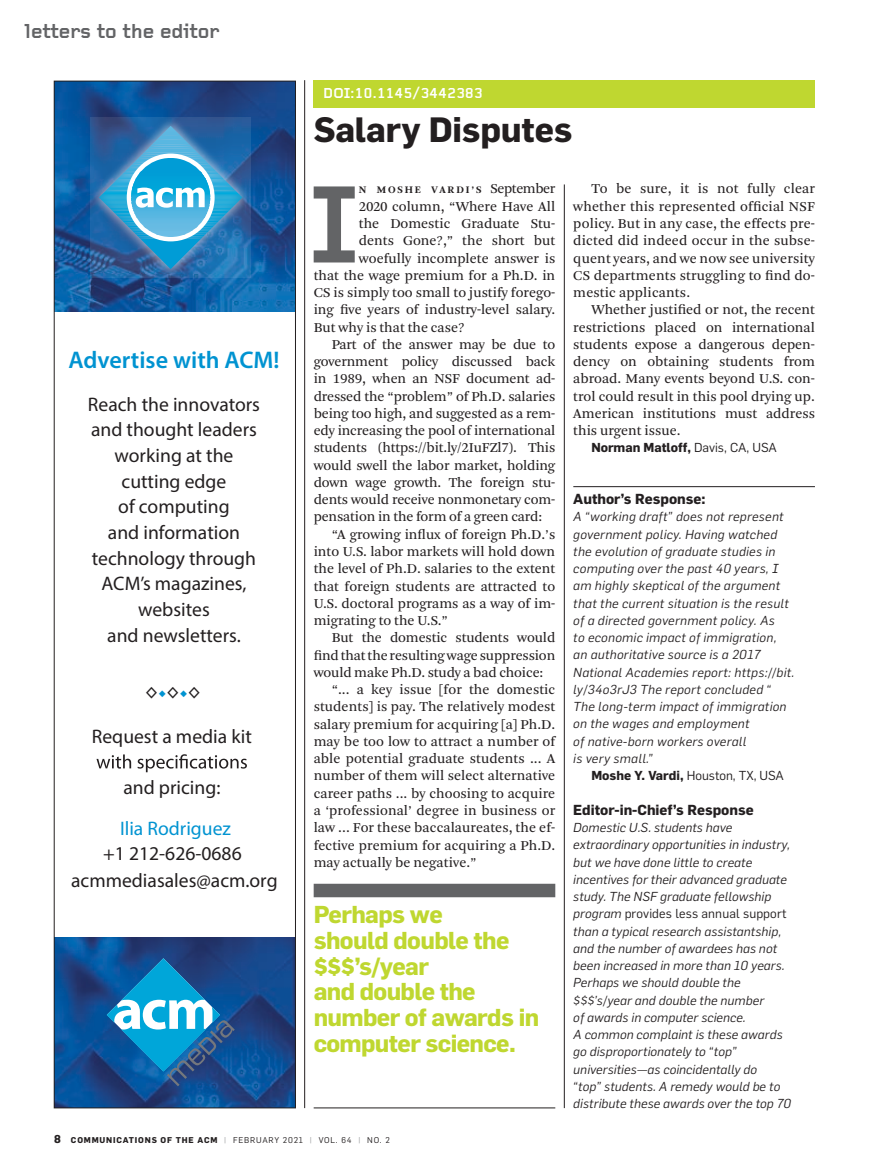
<style>
.page{position:relative;width:878px;height:1175px;background:#fff}
.page>*{position:absolute;margin:0;border:0;box-sizing:border-box;transform-origin:0 0}
.t1{font:700 114px "Foundry Gridnik";color:#636466}
.t2{font:700 34.5px "Flama";letter-spacing:-.005em;color:#231f20}
.t3{font:600 24.15px "Myriad Pro";color:#0093d1}
.t4{font:700 24px/25.8px "Flama";letter-spacing:-.025em;color:#bfd730}
.t5{font:700 21px "Foundry Gridnik";letter-spacing:-.015em;color:#636466}
.t6{font:19.65px/25.7px "Myriad Pro";color:#231f20;text-align:center}
.t7{font:19.65px "Myriad Pro";color:#0093d1}
.t8{font:16.65px "MS Reference Sans Serif";color:#231f20}
.t9{font:700 15px "Foundry Gridnik";letter-spacing:-.015em;color:#fff}
.t10{font:14.25px/17.2px "Arnhem Blond";color:#231f20;text-align:justify}
.t11{font:700 14.25px "Flama";color:#231f20}
.t12{font:italic 12.75px/17.2px "Flama";letter-spacing:.01em;color:#231f20}
.t13{font:12.75px "Flama";color:#231f20}
.t14{font:700 12.75px "Flama";color:#231f20}
.t15{font:700 10.5px "Arnhem";letter-spacing:.18em;color:#231f20}
.t16{font:700 8.25px "Flama";letter-spacing:.1em;color:#231f20}
.s1{font-family:"Minion Pro";color:#0093d1}
.s2{font-family:"Arnhem Blond";font-weight:400;font-size:14.25px}
.s3{font-weight:400}
.s4{font-weight:700}
.s5{font-style:normal}
.s6{font-size:11.25px}
.s7{font-weight:400;color:#949698}
</style>
<div class="page">
<hr style="left:573px;top:486px;width:241px;height:1px;background:#231f20">
<hr style="left:304px;top:80px;width:1px;height:1028px;background:#231f20">
<hr style="left:564px;top:184px;width:1px;height:924px;background:#231f20">
<div style="left:314px;top:80px;width:500px;height:27px;background:#bfd730"></div>
<div style="left:314px;top:883px;width:241px;height:14px;background:#636466"></div>
<hr style="left:314px;top:1107px;width:241px;height:1px;background:#231f20">
<svg style="left:56px;top:83px;width:237px;height:1023px"></svg>
<div style="left:54px;top:81px;width:241px;height:1027px;border:1px solid #231f20"></div>
<h3 class="t5" style="left:25px;top:19px;width:197px">letters to the editor</h3>
<h3 class="t3" style="left:68px;top:345px;width:213px">Advertise with ACM!</h3>
<h3 class="t6" style="left:88px;top:391px;width:174px">Reach the innovators and thought leaders working at the cutting edge<br>of computing<br>and information technology through<br>ACM’s magazines, websites<br>and newsletters.</h3>
<p class="t8" style="left:145px;top:681px;width:58px">◊<span class="s1">◆</span>◊<span class="s1">◆</span>◊</p>
<h3 class="t6" style="left:92px;top:723px;width:162px">Request a media kit</h3>
<h3 class="t6" style="left:123px;top:774px;width:98px">and pricing:</h3>
<h3 class="t7" style="left:120px;top:816px;width:112px">Ilia Rodriguez</h3>
<h3 class="t6" style="left:71px;top:840px;width:208px;line-height:26.7px">+1 212-626-0686 acmmediasales@acm.org</h3>
<p class="t9" style="left:322px;top:85px;width:162px">DOI:10.1145/3442383</p>
<h2 class="t2" style="left:314px;top:108px;width:260px">Salary Disputes</h2>
<h1 class="t1" style="left:309px;top:162px;width:52px">I</h1>
<p class="t15" style="left:359px;top:184px;width:198px">N MOSHE VARDI’S <span class="s2">September</span></p>
<p class="t10" style="left:359px;top:198px;width:198px">2020 column, “Where Have All</p>
<p class="t10" style="left:359px;top:215px;width:198px">the Domestic Graduate Stu-</p>
<p class="t10" style="left:359px;top:232px;width:198px">dents Gone?,” the short but</p>
<p class="t10" style="left:359px;top:250px;width:198px">woefully incomplete answer is</p>
<p class="t10" style="left:313px;top:267px;width:243px">that the wage premium for a Ph.D. in</p>
<p class="t10" style="left:313px;top:284px;width:243px">CS is simply too small to justify forego-</p>
<p class="t10" style="left:313px;top:301px;width:243px">ing five years of industry-level salary.</p>
<p class="t10" style="left:313px;top:319px;width:152px">But why is that the case?</p>
<p class="t10" style="left:331px;top:336px;width:225px">Part of the answer may be due to</p>
<p class="t10" style="left:313px;top:353px;width:243px">government policy discussed back</p>
<p class="t10" style="left:313px;top:370px;width:243px">in 1989, when an NSF document ad-</p>
<p class="t10" style="left:313px;top:388px;width:243px">dressed the “problem” of Ph.D. salaries</p>
<p class="t10" style="left:313px;top:405px;width:243px">being too high, and suggested as a rem-</p>
<p class="t10" style="left:313px;top:422px;width:243px">edy increasing the pool of international</p>
<p class="t10" style="left:313px;top:439px;width:243px">students (https://bit.ly/2IuFZl7). This</p>
<p class="t10" style="left:313px;top:457px;width:243px">would swell the labor market, holding</p>
<p class="t10" style="left:313px;top:474px;width:243px">down wage growth. The foreign stu-</p>
<p class="t10" style="left:313px;top:491px;width:243px">dents would receive nonmonetary com-</p>
<p class="t10" style="left:313px;top:508px;width:230px">pensation in the form of a green card:</p>
<p class="t10" style="left:331px;top:526px;width:225px">“A growing influx of foreign Ph.D.’s</p>
<p class="t10" style="left:313px;top:543px;width:243px">into U.S. labor markets will hold down</p>
<p class="t10" style="left:313px;top:560px;width:243px">the level of Ph.D. salaries to the extent</p>
<p class="t10" style="left:313px;top:577px;width:243px">that foreign students are attracted to</p>
<p class="t10" style="left:313px;top:595px;width:243px">U.S. doctoral programs as a way of im-</p>
<p class="t10" style="left:313px;top:612px;width:136px">migrating to the U.S.”</p>
<p class="t10" style="left:331px;top:629px;width:225px">But the domestic students would</p>
<p class="t10" style="left:313px;top:646px;width:243px">find that the resulting wage suppression</p>
<p class="t10" style="left:313px;top:664px;width:231px">would make Ph.D. study a bad choice:</p>
<p class="t10" style="left:331px;top:681px;width:225px">“... a key issue [for the domestic</p>
<p class="t10" style="left:313px;top:698px;width:243px">students] is pay. The relatively modest</p>
<p class="t10" style="left:313px;top:715px;width:243px">salary premium for acquiring [a] Ph.D.</p>
<p class="t10" style="left:313px;top:733px;width:244px">may be too low to attract a number of</p>
<p class="t10" style="left:313px;top:750px;width:243px">able potential graduate students ... A</p>
<p class="t10" style="left:313px;top:767px;width:243px">number of them will select alternative</p>
<p class="t10" style="left:313px;top:784px;width:243px">career paths ... by choosing to acquire</p>
<p class="t10" style="left:313px;top:802px;width:243px">a ‘professional’ degree in business or</p>
<p class="t10" style="left:313px;top:819px;width:243px">law ... For these baccalaureates, the ef-</p>
<p class="t10" style="left:313px;top:836px;width:243px">fective premium for acquiring a Ph.D.</p>
<p class="t10" style="left:313px;top:853px;width:164px">may actually be negative.”</p>
<h3 class="t4" style="left:314px;top:900px;width:227px">Perhaps we<br>should double the $$$’s/year<br>and double the number of awards in computer science.</h3>
<p class="t10" style="left:573px;top:180px;width:244px;text-indent:18px">To be sure, it is not fully clear whether this represented official NSF policy. But in any case, the effects pre&shy;dicted did indeed occur in the subse&shy;quent years, and we now see university CS departments struggling to find do&shy;mestic applicants.</p>
<p class="t10" style="left:573px;top:301px;width:243px;text-indent:18px">Whether justified or not, the recent restrictions placed on international students expose a dangerous depen&shy;dency on obtaining students from abroad. Many events beyond U.S. con&shy;trol could result in this pool drying up.<br>American institutions must address this urgent issue.</p>
<p class="t14" style="left:591px;top:440px;width:187px">Norman Matloff, <span class="s3">Davis, CA, USA</span></p>
<p class="t11" style="left:573px;top:490px;width:134px">Author’s Response:</p>
<p class="t12" style="left:573px;top:508px;width:222px">A “working draft” does not represent government policy. Having watched the evolution of graduate studies in computing over the past 40 years, I am highly skeptical of the argument that the current situation is the result of a directed government policy. As<br>to economic impact of immigration,<br>an authoritative source is a 2017<br>National Academies report: https://bit. ly/34o3rJ3 The report concluded “ The long-term impact of immigration on the wages and employment<br>of native-born workers overall<br>is very small.”</p>
<p class="t13" style="left:591px;top:768px;width:194px"><span class="s4">Moshe Y. Vardi,</span> Houston, TX, USA</p>
<p class="t11" style="left:573px;top:801px;width:182px">Editor-in-Chief’s Response</p>
<p class="t12" style="left:573px;top:818px;width:219px">Domestic U.S. students have extraordinary opportunities in industry, but we have done little to create incentives for their advanced graduate study. The NSF graduate fellowship program <span class="s5">provides less annual support </span>than a typical research assistantship, and the number of awardees has not been increased in more than 10 years.<br>Perhaps we should double the $$$’s/year and double the number<br>of awards in computer science.<br>A common complaint is these awards go disproportionately to “top” universities—as coincidentally do<br>“top” students. A remedy would be to distribute these awards over the top 70</p>
<p class="t16" style="left:54px;top:1134px;width:337px"><span class="s6">8</span> COMMUNICATIONS OF THE ACM <span class="s7">|</span> <span class="s3">FEBRUARY 2021</span> <span class="s7">|</span> <span class="s3">VOL. 64</span> <span class="s7">|</span> <span class="s3">NO. 2</span></p>
</div>
